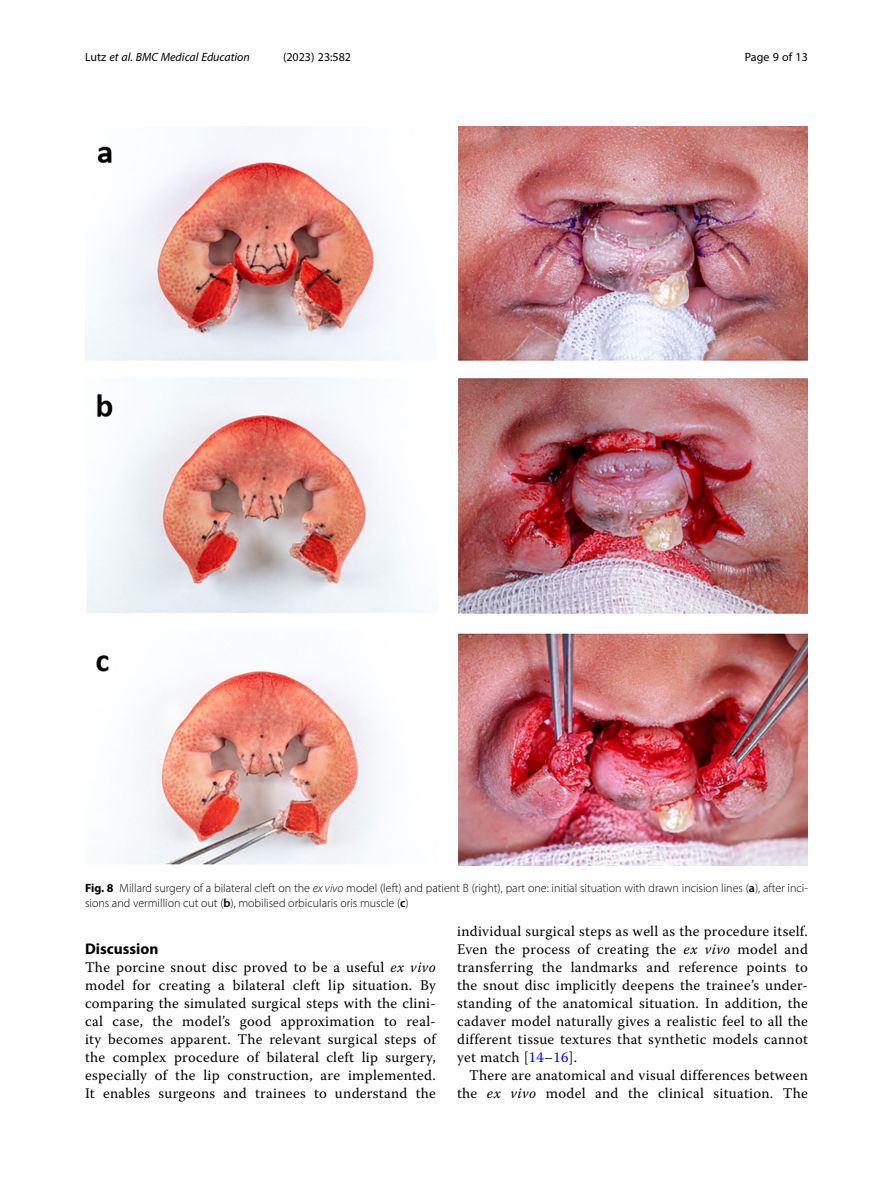
<style>
.page{position:relative;width:893px;height:1191px;background:#fff}
.page>*{position:absolute;margin:0;border:0;box-sizing:border-box;transform-origin:0 0}
.Head_1{font:700 15.45px "Myriad Pro";color:#000}
.Body_Text{font:14.7px/18px "Warnock Pro";letter-spacing:.02em;color:#000;text-align:justify}
.Body_Text_Indent{font:14.7px/18px "Warnock Pro";letter-spacing:.02em;color:#000;text-align:right}
.Figure_Caption{font:300 12px/15px "Myriad Pro";color:#000}
.t1{font:italic 12px "Myriad Pro";color:#000}
.t2{font:12px "Myriad Pro";color:#000}
.s1{font-style:normal}
.s2{font-weight:700}
.s3{font-style:italic}
.s4{font-weight:600}
.s5{color:#00f}
</style>
<div class="page">
<img style="left:85px;top:126px;width:723px;height:739px">
<p class="t1" style="left:85px;top:50px;width:166px"><span class="s1">Lutz</span> et al. BMC Medical Education</p>
<p class="t2" style="left:283px;top:50px;width:70px">(2023) 23:582</p>
<p class="t2" style="left:745px;top:50px;width:65px">Page 9 of 13</p>
<p class="Figure_Caption" style="left:85px;top:880px;width:724px"><span class="s2">Fig. 8</span> Millard surgery of a bilateral cleft on the <span class="s3">ex vivo</span> model (left) and patient B (right), part one: initial situation with drawn incision lines (<span class="s4">a</span>), after inci&shy;sions and vermillion cut out (<span class="s4">b</span>), mobilised orbicularis oris muscle (<span class="s4">c</span>)</p>
<p class="Head_1" style="left:85px;top:939px;width:75px">Discussion</p>
<p class="Body_Text" style="left:85px;top:958px;width:352px">The porcine snout disc proved to be a useful <span class="s3">ex vivo </span>model for creating a bilateral cleft lip situation. By comparing the simulated surgical steps with the clini&shy;cal case, the model’s good approximation to real&shy;ity becomes apparent. The relevant surgical steps of the complex procedure of bilateral cleft lip surgery, especially of the lip construction, are implemented.<br>It enables surgeons and trainees to understand the</p>
<p class="Body_Text" style="left:457px;top:922px;width:352px">individual surgical steps as well as the procedure itself.<br>Even the process of creating the <span class="s3">ex vivo</span> model and transferring the landmarks and reference points to the snout disc implicitly deepens the trainee’s under&shy;standing of the anatomical situation. In addition, the cadaver model naturally gives a realistic feel to all the different tissue textures that synthetic models cannot yet match [<span class="s5">14</span>–<span class="s5">16</span>].</p>
<p class="Body_Text_Indent" style="left:457px;top:1066px;width:352px">There are anatomical and visual differences between the <span class="s3">ex vivo</span> model and the clinical situation. The</p>
</div>
